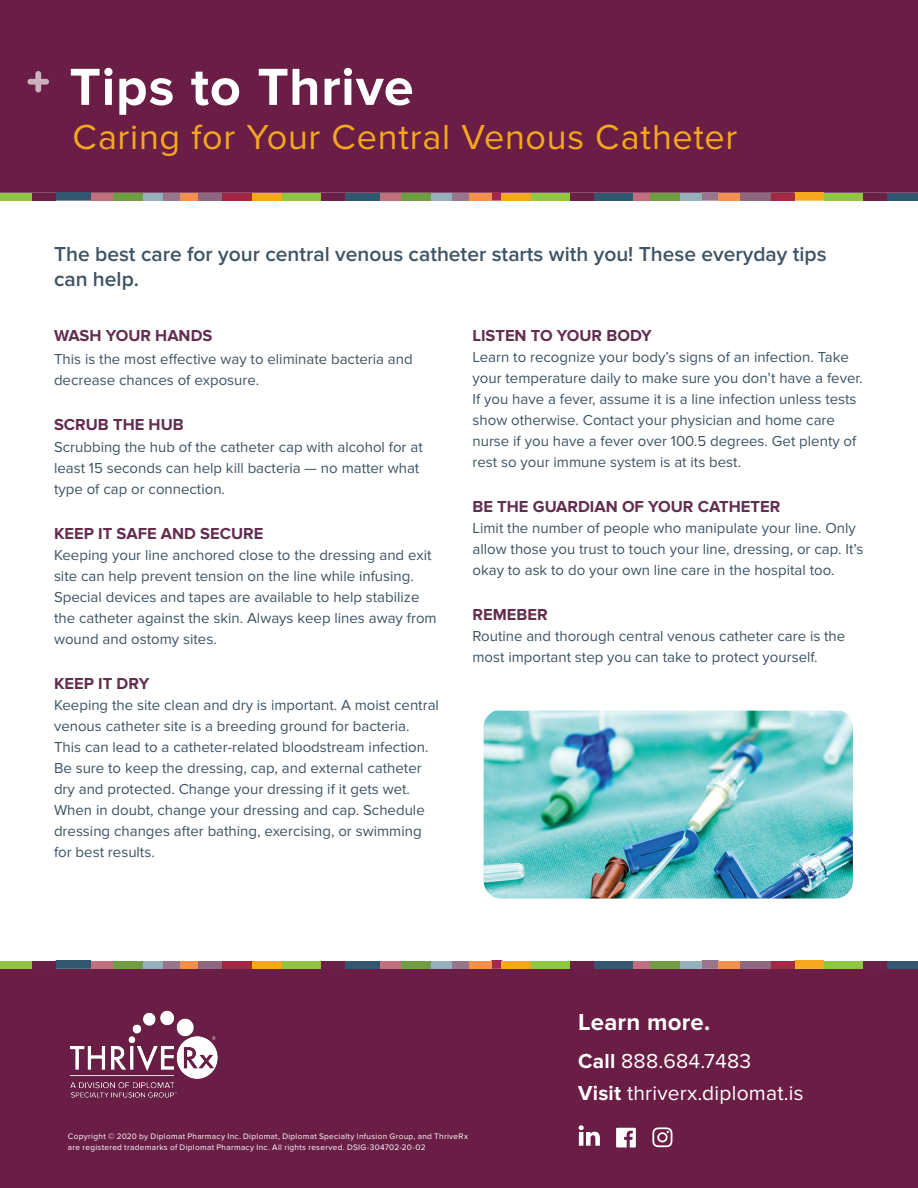
<style>
.page{position:relative;width:918px;height:1188px;background:#fff}
.page>*{position:absolute;margin:0;border:0;box-sizing:border-box;transform-origin:0 0}
.t1{font:700 54px "Proxima Nova";letter-spacing:.015em;color:#fff}
.t2{font:36px "Proxima Nova";letter-spacing:.02em;color:#f5a81c}
.Introduction_Stateme{font:700 24px "Proxima Nova";letter-spacing:.01em;color:#fff}
.t3{font:600 21px/25.2px "Proxima Nova";color:#3e5364}
.Introduction_Stateme-2{font:21px "Proxima Nova";letter-spacing:.01em;color:#fff}
.t4{font:700 16.5px "Proxima Nova";color:#622d4f}
.t5{font:15px/21px "Proxima Nova";color:#3e5364}
.Citations{font:8.25px/10.5px "Proxima Nova";letter-spacing:.035em;color:#fff}
.s1{font-weight:700}
</style>
<div class="page">
<div style="left:0;top:969px;width:918px;height:219px;background:#6a1e45"></div>
<svg style="left:616px;top:1128px;width:20px;height:19px"></svg>
<svg style="left:579px;top:1125px;width:21px;height:21px"></svg>
<img style="left:68px;top:1008px;width:151px;height:92px">
<div style="left:0;top:0;width:918px;height:193px;background:#6a1e45"></div>
<svg style="left:27px;top:71px;width:22px;height:21px"></svg>
<svg style="left:491px;top:193px;width:10px;height:8px"></svg>
<svg style="left:702px;top:193px;width:16px;height:8px"></svg>
<svg style="left:56px;top:193px;width:35px;height:8px"></svg>
<svg style="left:794px;top:193px;width:30px;height:8px"></svg>
<div style="left:282px;top:193px;width:39px;height:8px;background:#8fc442"></div>
<div style="left:0;top:193px;width:32px;height:8px;background:#8fc442"></div>
<div style="left:531px;top:193px;width:39px;height:8px;background:#8fc742"></div>
<div style="left:824px;top:193px;width:39px;height:8px;background:#8fc742"></div>
<div style="left:344px;top:193px;width:36px;height:8px;background:#335770"></div>
<div style="left:887px;top:193px;width:31px;height:8px;background:#335770"></div>
<div style="left:740px;top:193px;width:31px;height:8px;background:#8f6680"></div>
<div style="left:650px;top:193px;width:30px;height:8px;background:#6e9e40"></div>
<div style="left:112px;top:193px;width:31px;height:8px;background:#6e9e40"></div>
<div style="left:401px;top:193px;width:30px;height:8px;background:#6e9e40"></div>
<div style="left:501px;top:193px;width:30px;height:8px;background:#f5a81c"></div>
<div style="left:252px;top:193px;width:30px;height:8px;background:#f5a81c"></div>
<div style="left:222px;top:193px;width:30px;height:8px;background:#a32645"></div>
<div style="left:198px;top:193px;width:24px;height:8px;background:#8f6680"></div>
<div style="left:863px;top:193px;width:24px;height:8px;background:#6b2145"></div>
<div style="left:570px;top:193px;width:24px;height:8px;background:#6b2145"></div>
<div style="left:321px;top:193px;width:23px;height:8px;background:#6b2145"></div>
<div style="left:32px;top:193px;width:24px;height:8px;background:#6b2145"></div>
<div style="left:771px;top:193px;width:23px;height:8px;background:#a32945"></div>
<div style="left:469px;top:193px;width:22px;height:8px;background:#f58f4d"></div>
<div style="left:718px;top:193px;width:22px;height:8px;background:#f58f4d"></div>
<div style="left:680px;top:193px;width:22px;height:8px;background:#94b0ba"></div>
<div style="left:91px;top:193px;width:21px;height:8px;background:#c2707d"></div>
<div style="left:629px;top:193px;width:21px;height:8px;background:#c2707d"></div>
<div style="left:431px;top:193px;width:21px;height:8px;background:#94b0ba"></div>
<div style="left:380px;top:193px;width:21px;height:8px;background:#c2707d"></div>
<div style="left:143px;top:193px;width:20px;height:8px;background:#94b0ba"></div>
<div style="left:180px;top:193px;width:18px;height:8px;background:#f58f4d"></div>
<div style="left:452px;top:193px;width:17px;height:8px;background:#99758c"></div>
<div style="left:163px;top:193px;width:17px;height:8px;background:#99758c"></div>
<div style="left:594px;top:193px;width:39px;height:8px;background:#335770"></div>
<svg style="left:491px;top:961px;width:10px;height:8px"></svg>
<svg style="left:702px;top:961px;width:16px;height:8px"></svg>
<svg style="left:56px;top:961px;width:35px;height:8px"></svg>
<svg style="left:794px;top:961px;width:30px;height:8px"></svg>
<div style="left:282px;top:961px;width:39px;height:8px;background:#8fc442"></div>
<div style="left:0;top:961px;width:32px;height:8px;background:#8fc442"></div>
<div style="left:531px;top:961px;width:39px;height:8px;background:#8fc742"></div>
<div style="left:824px;top:961px;width:39px;height:8px;background:#8fc742"></div>
<div style="left:344px;top:961px;width:36px;height:8px;background:#335770"></div>
<div style="left:887px;top:961px;width:31px;height:8px;background:#335770"></div>
<div style="left:740px;top:961px;width:31px;height:8px;background:#8f6680"></div>
<div style="left:650px;top:961px;width:30px;height:8px;background:#6e9e40"></div>
<div style="left:112px;top:961px;width:31px;height:8px;background:#6e9e40"></div>
<div style="left:401px;top:961px;width:30px;height:8px;background:#6e9e40"></div>
<div style="left:501px;top:961px;width:30px;height:8px;background:#f5a81c"></div>
<div style="left:252px;top:961px;width:30px;height:8px;background:#f5a81c"></div>
<div style="left:222px;top:961px;width:30px;height:8px;background:#a32645"></div>
<div style="left:198px;top:961px;width:24px;height:8px;background:#8f6680"></div>
<div style="left:863px;top:961px;width:24px;height:8px;background:#6b2145"></div>
<div style="left:570px;top:961px;width:24px;height:8px;background:#6b2145"></div>
<div style="left:321px;top:961px;width:23px;height:8px;background:#6b2145"></div>
<div style="left:32px;top:961px;width:24px;height:8px;background:#6b2145"></div>
<div style="left:771px;top:961px;width:23px;height:8px;background:#a32945"></div>
<div style="left:469px;top:961px;width:22px;height:8px;background:#f58f4d"></div>
<div style="left:718px;top:961px;width:22px;height:8px;background:#f58f4d"></div>
<div style="left:680px;top:961px;width:22px;height:8px;background:#94b0ba"></div>
<div style="left:91px;top:961px;width:21px;height:8px;background:#c2707d"></div>
<div style="left:629px;top:961px;width:21px;height:8px;background:#c2707d"></div>
<div style="left:431px;top:961px;width:21px;height:8px;background:#94b0ba"></div>
<div style="left:380px;top:961px;width:21px;height:8px;background:#c2707d"></div>
<div style="left:143px;top:961px;width:20px;height:8px;background:#94b0ba"></div>
<div style="left:180px;top:961px;width:18px;height:8px;background:#f58f4d"></div>
<div style="left:452px;top:961px;width:17px;height:8px;background:#99758c"></div>
<div style="left:163px;top:961px;width:17px;height:8px;background:#99758c"></div>
<div style="left:594px;top:961px;width:39px;height:8px;background:#335770"></div>
<svg style="left:652px;top:1127px;width:20px;height:20px"></svg>
<img style="left:484px;top:711px;width:369px;height:188px">
<p class="t1" style="left:69px;top:56px;width:346px">Tips to Thrive</p>
<p class="t2" style="left:72px;top:117px;width:666px">Caring for Your Central Venous Catheter</p>
<p class="t3" style="left:54px;top:242px;width:774px">The best care for your central venous catheter starts with you! These everyday tips can help.</p>
<p class="t4" style="left:54px;top:326px;width:160px">WASH YOUR HANDS</p>
<p class="t5" style="left:54px;top:349px;width:360px">This is the most effective way to eliminate bacteria and decrease chances of exposure.</p>
<p class="t4" style="left:54px;top:415px;width:131px">SCRUB THE HUB</p>
<p class="t5" style="left:54px;top:437px;width:370px">Scrubbing the hub of the catheter cap with alcohol for at least 15 seconds can help kill bacteria — no matter what type of cap or connection.</p>
<p class="t4" style="left:54px;top:524px;width:211px">KEEP IT SAFE AND SECURE</p>
<p class="t5" style="left:54px;top:545px;width:384px">Keeping your line anchored close to the dressing and exit site can help prevent tension on the line while infusing.<br>Special devices and tapes are available to help stabilize the catheter against the skin. Always keep lines away from wound and ostomy sites.</p>
<p class="t4" style="left:54px;top:674px;width:97px">KEEP IT DRY</p>
<p class="t5" style="left:54px;top:695px;width:386px">Keeping the site clean and dry is important. A moist central venous catheter site is a breeding ground for bacteria.<br>This can lead to a catheter-related bloodstream infection.<br>Be sure to keep the dressing, cap, and external catheter dry and protected. Change your dressing if it gets wet.<br>When in doubt, change your dressing and cap. Schedule dressing changes after bathing, exercising, or swimming for best results.</p>
<p class="t4" style="left:472px;top:326px;width:181px">LISTEN TO YOUR BODY</p>
<p class="t5" style="left:472px;top:347px;width:392px">Learn to recognize your body’s signs of an infection. Take your temperature daily to make sure you don’t have a fever.<br>If you have a fever, assume it is a line infection unless tests show otherwise. Contact your physician and home care nurse if you have a fever over 100.5 degrees. Get plenty of rest so your immune system is at its best.</p>
<p class="t4" style="left:472px;top:497px;width:309px">BE THE GUARDIAN OF YOUR CATHETER</p>
<p class="t5" style="left:472px;top:518px;width:393px">Limit the number of people who manipulate your line. Only allow those you trust to touch your line, dressing, or cap. It’s okay to ask to do your own line care in the hospital too.</p>
<p class="t4" style="left:472px;top:605px;width:77px">REMEBER</p>
<p class="t5" style="left:472px;top:626px;width:374px">Routine and thorough central venous catheter care is the most important step you can take to protect yourself.</p>
<p class="Introduction_Stateme" style="left:578px;top:1008px;width:133px">Learn more.</p>
<p class="Introduction_Stateme-2" style="left:578px;top:1049px;width:174px"><span class="s1">Call</span> 888.684.7483</p>
<p class="Introduction_Stateme-2" style="left:578px;top:1081px;width:227px"><span class="s1">Visit</span> thriverx.diplomat.is</p>
<p class="Citations" style="left:68px;top:1131px;width:402px">Copyright © 2020 by Diplomat Pharmacy Inc. Diplomat, Diplomat Specialty Infusion Group, and ThriveRx are registered trademarks of Diplomat Pharmacy Inc. All rights reserved. DSIG-304702-20-02</p>
</div>
